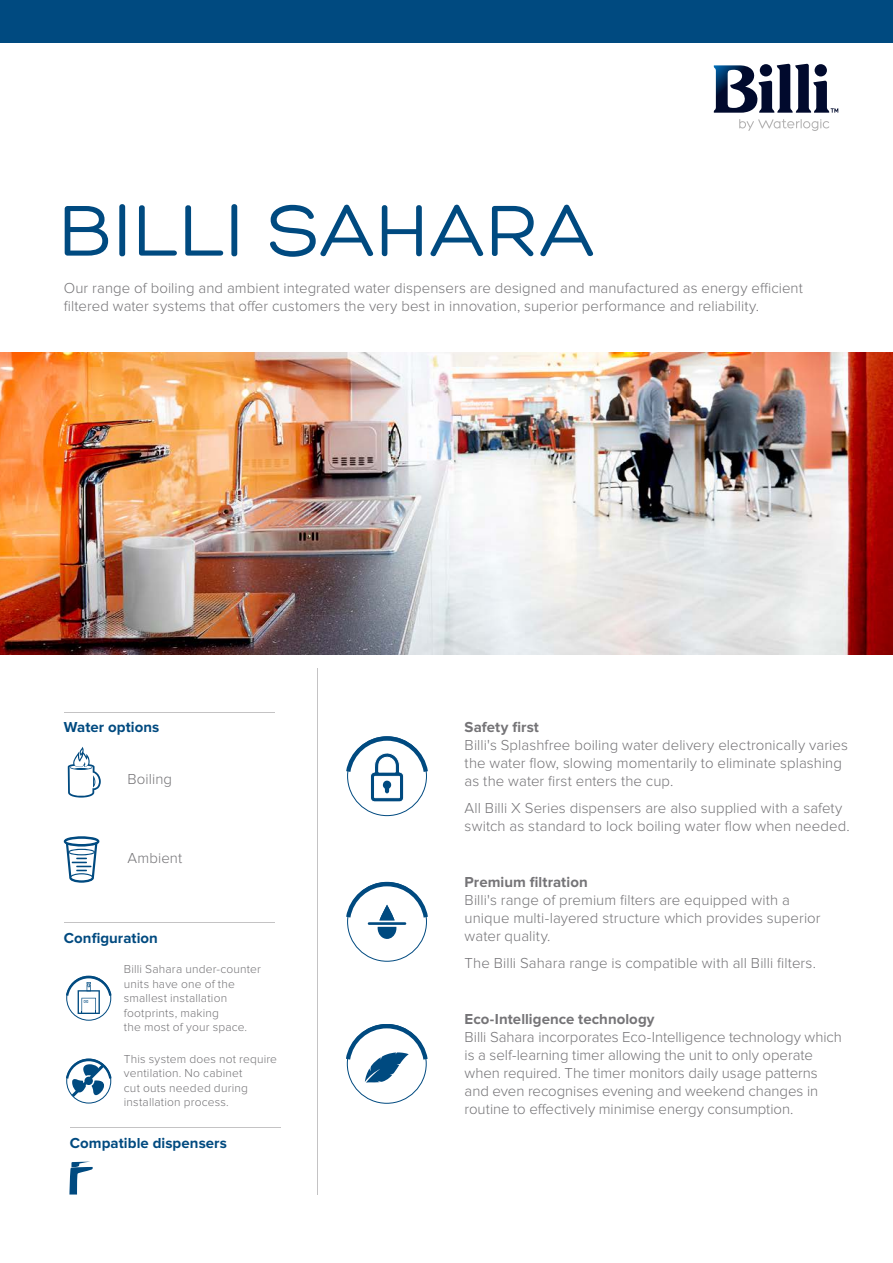
<style>
.page{position:relative;width:893px;height:1263px;background:#fff}
.page>*{position:absolute;margin:0;border:0;box-sizing:border-box;transform-origin:0 0}
.t1{font:78px "Hero";letter-spacing:.02em;color:#004a80}
.t2{font:300 15px/18px "Proxima Nova";letter-spacing:.005em;color:#757477}
.t3{font:700 15px "Proxima Nova";letter-spacing:.005em;color:#757477}
.t4{font:700 15px "Proxima Nova";letter-spacing:.005em;color:#004a80}
.t5{font:300 12px/14.4px "Proxima Nova";letter-spacing:.015em;color:#757477}
</style>
<div class="page">
<div style="left:0;top:0;width:893px;height:43px;background:#004a80"></div>
<svg style="left:714px;top:64px;width:124px;height:49px"></svg>
<svg style="left:739px;top:119px;width:90px;height:12px"></svg>
<hr style="left:317px;top:668px;width:1px;height:526px;background:#c4c3c4">
<img style="left:0;top:353px;width:893px;height:302px">
<svg style="left:69px;top:1161px;width:24px;height:33px"></svg>
<hr style="left:64px;top:712px;width:210px;height:1px;background:#c4c3c4">
<hr style="left:64px;top:922px;width:210px;height:1px;background:#c4c3c4">
<hr style="left:70px;top:1127px;width:210px;height:1px;background:#c4c3c4">
<div style="left:67px;top:976px;width:44px;height:44px;border:1px solid #004a80;border-radius:50%"></div>
<svg style="left:66px;top:975px;width:46px;height:39px"></svg>
<svg style="left:346px;top:1024px;width:81px;height:58px"></svg>
<svg style="left:346px;top:881px;width:82px;height:58px"></svg>
<hr style="left:368px;top:922px;width:38px;height:3px;background:#004a80">
<svg style="left:346px;top:736px;width:82px;height:66px"></svg>
<svg style="left:64px;top:836px;width:35px;height:47px"></svg>
<svg style="left:68px;top:747px;width:33px;height:50px"></svg>
<div style="left:67px;top:1059px;width:44px;height:44px;border:1px solid #004a80;border-radius:50%"></div>
<svg style="left:66px;top:1058px;width:46px;height:39px"></svg>
<h1 class="t1" style="left:59px;top:191px;width:538px">BILLI SAHARA</h1>
<p class="t2" style="left:64px;top:279px;width:741px">Our range of boiling and ambient integrated water dispensers are designed and manufactured as energy efficient filtered water systems that offer customers the very best in innovation, superior performance and reliability.</p>
<p class="t4" style="left:64px;top:719px;width:97px">Water options</p>
<p class="t2" style="left:128px;top:770px;width:46px">Boiling</p>
<p class="t2" style="left:128px;top:849px;width:56px">Ambient</p>
<p class="t4" style="left:64px;top:929px;width:96px">Configuration</p>
<p class="t5" style="left:124px;top:962px;width:139px">Billi Sahara under-counter units have one of the smallest installation footprints, making<br>the most of your space.</p>
<p class="t5" style="left:124px;top:1052px;width:155px">This system does not require ventilation. No cabinet<br>cut outs needed during installation process.</p>
<p class="t4" style="left:70px;top:1134px;width:159px">Compatible dispensers</p>
<p class="t3" style="left:465px;top:719px;width:76px">Safety first</p>
<p class="t2" style="left:465px;top:736px;width:385px">Billi's Splashfree boiling water delivery electronically varies the water flow, slowing momentarily to eliminate splashing as the water first enters the cup.</p>
<p class="t2" style="left:465px;top:799px;width:387px">All Billi X Series dispensers are also supplied with a safety switch as standard to lock boiling water flow when needed.</p>
<p class="t3" style="left:465px;top:873px;width:125px">Premium filtration</p>
<p class="t2" style="left:465px;top:891px;width:358px">Billi's range of premium filters are equipped with a unique multi-layered structure which provides superior water quality.</p>
<p class="t2" style="left:465px;top:954px;width:353px">The Billi Sahara range is compatible with all Billi filters.</p>
<p class="t3" style="left:465px;top:1010px;width:192px">Eco-Intelligence technology</p>
<p class="t2" style="left:465px;top:1028px;width:379px">Billi Sahara incorporates Eco-Intelligence technology which is a self-learning timer allowing the unit to only operate when required. The timer monitors daily usage patterns and even recognises evening and weekend changes in routine to effectively minimise energy consumption.</p>
</div>
